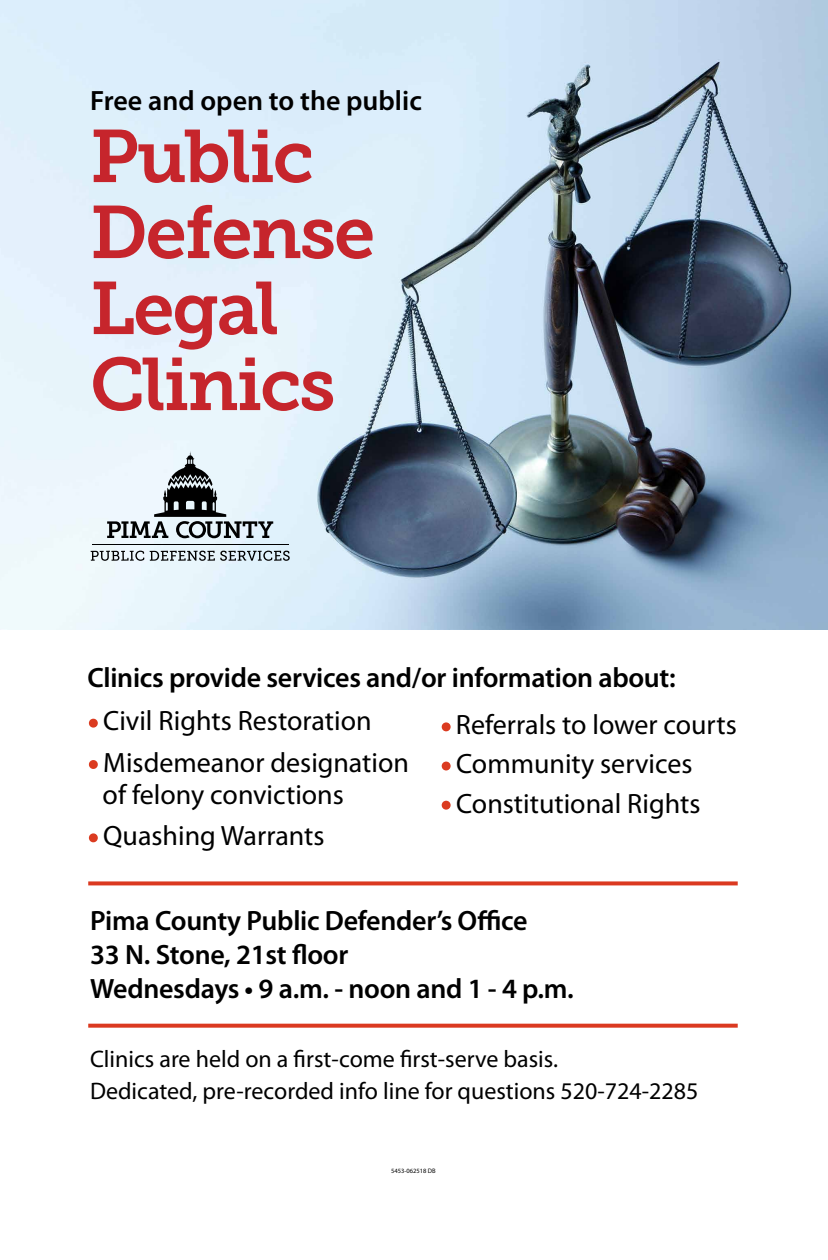
<style>
.page{position:relative;width:828px;height:1260px;background:#fff}
.page>*{position:absolute;margin:0;border:0;box-sizing:border-box;transform-origin:0 0}
.t1{font:74px/76px "Museo Slab 700";letter-spacing:-.03em;color:#c6252c}
.t2{font:600 28px/34px "Myriad Pro";letter-spacing:-.01em;color:#000}
.t3{font:28px/32px "Myriad Pro";color:#000}
.t4{font:24px/32px "Myriad Pro";color:#000}
.t5{font:6.4px "Myriad Pro";color:#000}
.s1{color:#db3b20}
</style>
<div class="page">
<img style="left:0;top:0;width:828px;height:630px">
<svg style="left:88px;top:881px;width:650px;height:4px;background:#de4e38"></svg>
<svg style="left:88px;top:1024px;width:650px;height:4px;background:#dd4932"></svg>
<svg style="left:107px;top:451px;width:166px;height:87px;background:#b7c0c6"></svg>
<hr style="left:92px;top:544px;width:196px;height:1px;background:#000">
<svg style="left:91px;top:551px;width:53px;height:10px"></svg>
<svg style="left:150px;top:551px;width:140px;height:10px"></svg>
<div style="left:89px;top:719px;width:9px;height:9px;border:3px solid #db3b20;border-radius:50%"></div>
<div style="left:89px;top:760px;width:9px;height:9px;border:3px solid #db3b20;border-radius:50%"></div>
<div style="left:89px;top:833px;width:9px;height:9px;border:3px solid #db3b20;border-radius:50%"></div>
<div style="left:442px;top:722px;width:9px;height:9px;border:3px solid #db3b20;border-radius:50%"></div>
<div style="left:442px;top:762px;width:9px;height:8px;border:3px solid #db3b20;border-radius:50%"></div>
<div style="left:442px;top:801px;width:9px;height:9px;border:3px solid #db3b20;border-radius:50%"></div>
<p class="t2" style="left:90px;top:83px;width:333px">Free and open to the public</p>
<h1 class="t1" style="left:90px;top:119px;width:287px">Public<br>Defense<br>Legal<br>Clinics</h1>
<p class="t2" style="left:87px;top:660px;width:590px">Clinics provide services and/or information about:</p>
<p class="t3" style="left:89px;top:705px;width:284px"><span class="s1">•</span> Civil Rights Restoration</p>
<p class="t3" style="left:103px;top:746px;width:308px;text-indent:-13px"><span class="s1">•</span> Misdemeanor designation of felony convictions</p>
<p class="t3" style="left:89px;top:819px;width:237px"><span class="s1">•</span> Quashing Warrants</p>
<p class="t3" style="left:442px;top:708px;width:296px"><span class="s1">•</span> Referrals to lower courts</p>
<p class="t3" style="left:442px;top:748px;width:252px"><span class="s1">•</span> Community services</p>
<p class="t3" style="left:442px;top:787px;width:260px"><span class="s1">•</span> Constitutional Rights</p>
<p class="t2" style="left:90px;top:903px;width:485px">Pima County Public Defender’s Office<br>33 N. Stone, 21st floor<br>Wednesdays • 9 a.m. - noon and 1 - 4 p.m.</p>
<p class="t4" style="left:90px;top:1043px;width:610px">Clinics are held on a first-come first-serve basis.<br>Dedicated, pre-recorded info line for questions 520-724-2285</p>
<p class="t5" style="left:391px;top:1167px;width:46px">5453-062518 DB</p>
</div>
